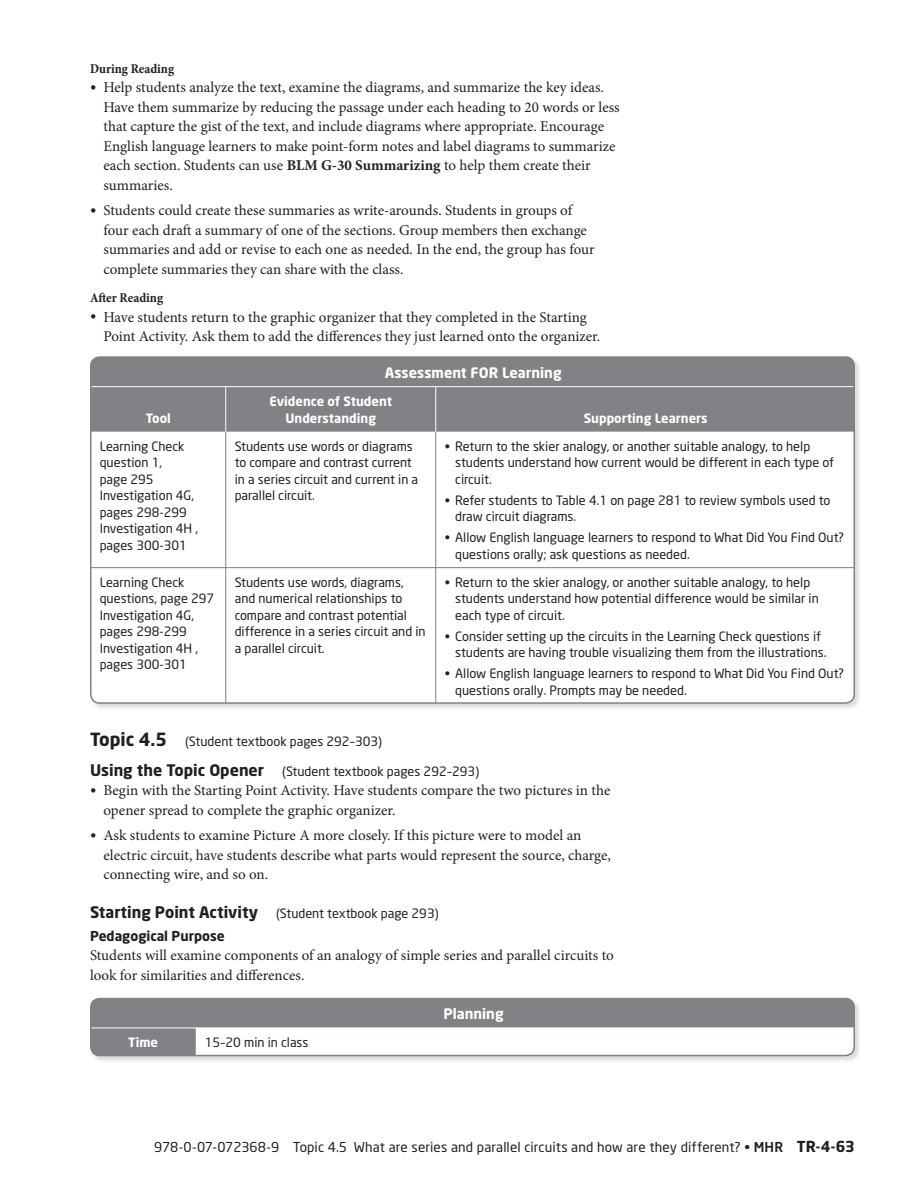
<style>
.page{position:relative;width:918px;height:1188px;background:#fff}
.page>*{position:absolute;margin:0;border:0;box-sizing:border-box;transform-origin:0 0}
.t1{font:15px/19.5px "Minion Pro";color:#231f20}
.t2{font:700 14.25px "Neo Sans";color:#fff}
.t3{font:13.5px "Neo Sans";letter-spacing:.005em;color:#231f20}
.t4{font:700 condensed 13.5px "Minion Pro";color:#231f20}
.t5{font:700 13.5px "Neo Sans";color:#231f20}
.t6{font:12.75px/16.5px "Neo Sans";color:#231f20}
.t7{font:700 12.75px/16.5px "Neo Sans";color:#fff;text-align:center}
.s1{font-size:16.5px}
.s2{font-weight:700}
.s3{font-weight:700;font-size:18px}
.s4{font-weight:700;font-size:15.75px}
.s5{font-weight:500}
.s6{font-weight:700;font-size:15px}
</style>
<div class="page">
<div style="left:93px;top:358px;width:761px;height:73px;background:#808285"></div>
<hr style="left:225px;top:387px;width:1px;height:45px;background:#fff">
<hr style="left:435px;top:387px;width:1px;height:45px;background:#fff">
<svg style="left:91px;top:431px;width:763px;height:272px"></svg>
<hr style="left:91px;top:386px;width:345px;height:1px;background:#fff">
<hr style="left:436px;top:386px;width:418px;height:1px;background:#fff">
<div style="left:90px;top:356px;width:765px;height:348px;border:2px solid #808285;border-radius:9px"></div>
<img style="left:90px;top:998px;width:769px;height:63px">
<svg style="left:91px;top:999px;width:763px;height:57px"></svg>
<hr style="left:91px;top:1028px;width:105px;height:1px;background:#fff">
<hr style="left:196px;top:1028px;width:658px;height:1px;background:#fff">
<div style="left:90px;top:998px;width:765px;height:58px;border:2px solid #808285;border-radius:9px"></div>
<p class="t4" style="left:90px;top:63px;width:86px">During Reading</p>
<p class="t1" style="left:104px;top:79px;width:518px;text-indent:-14px"><span class="s1">•</span> Help students analyze the text, examine the diagrams, and summarize the key ideas.<br>Have them summarize by reducing the passage under each heading to 20 words or less that capture the gist of the text, and include diagrams where appropriate. Encourage English language learners to make point-form notes and label diagrams to summarize each section. Students can use <span class="s2">BLM G-30 Summarizing</span> to help them create their summaries.</p>
<p class="t1" style="left:104px;top:202px;width:493px;text-indent:-14px"><span class="s1">•</span> Students could create these summaries as write-arounds. Students in groups of four each draft a summary of one of the sections. Group members then exchange summaries and add or revise to each one as needed. In the end, the group has four complete summaries they can share with the class.</p>
<p class="t4" style="left:90px;top:293px;width:75px">After Reading</p>
<p class="t1" style="left:104px;top:308px;width:498px;text-indent:-14px"><span class="s1">•</span> Have students return to the graphic organizer that they completed in the Starting<br>Point Activity. Ask them to add the differences they just learned onto the organizer.</p>
<p class="t2" style="left:385px;top:367px;width:178px">Assessment FOR Learning</p>
<p class="t7" style="left:146px;top:411px;width:27px">Tool</p>
<p class="t7" style="left:269px;top:394px;width:124px">Evidence of Student<br>Understanding</p>
<p class="t7" style="left:584px;top:411px;width:125px">Supporting Learners</p>
<p class="t6" style="left:100px;top:439px;width:100px">Learning Check question 1,<br>page 295<br>Investigation 4G, pages 298-299<br>Investigation 4H , pages 300-301</p>
<p class="t6" style="left:235px;top:439px;width:185px">Students use words or diagrams to compare and contrast current in a series circuit and current in a parallel circuit.</p>
<p class="t6" style="left:455px;top:439px;width:380px;text-indent:-10px">• Return to the skier analogy, or another suitable analogy, to help students understand how current would be different in each type of circuit.</p>
<p class="t6" style="left:455px;top:493px;width:377px;text-indent:-10px">• Refer students to Table 4.1 on page 281 to review symbols used to draw circuit diagrams.</p>
<p class="t6" style="left:455px;top:530px;width:391px;text-indent:-10px">• Allow English language learners to respond to What Did You Find Out? questions orally; ask questions as needed.</p>
<p class="t6" style="left:100px;top:575px;width:116px">Learning Check questions, page 297<br>Investigation 4G, pages 298-299<br>Investigation 4H , pages 300-301</p>
<p class="t6" style="left:235px;top:575px;width:192px">Students use words, diagrams, and numerical relationships to compare and contrast potential difference in a series circuit and in a parallel circuit.</p>
<p class="t6" style="left:455px;top:575px;width:365px;text-indent:-10px">• Return to the skier analogy, or another suitable analogy, to help students understand how potential difference would be similar in each type of circuit.</p>
<p class="t6" style="left:455px;top:629px;width:373px;text-indent:-10px">• Consider setting up the circuits in the Learning Check questions if students are having trouble visualizing them from the illustrations.</p>
<p class="t6" style="left:455px;top:666px;width:391px;text-indent:-10px">• Allow English language learners to respond to What Did You Find Out? questions orally. Prompts may be needed.</p>
<p class="t6" style="left:90px;top:734px;width:294px"><span class="s3">Topic 4.5</span> (Student textbook pages 292–303)</p>
<p class="t6" style="left:90px;top:764px;width:391px"><span class="s4">Using the Topic Opener</span> (Student textbook pages 292–293)</p>
<p class="t1" style="left:104px;top:782px;width:509px;text-indent:-14px"><span class="s1">•</span> Begin with the Starting Point Activity. Have students compare the two pictures in the opener spread to complete the graphic organizer.</p>
<p class="t1" style="left:104px;top:827px;width:509px;text-indent:-14px"><span class="s1">•</span> Ask students to examine Picture A more closely. If this picture were to model an electric circuit, have students describe what parts would represent the source, charge, connecting wire, and so on.</p>
<p class="t6" style="left:90px;top:907px;width:350px"><span class="s4">Starting Point Activity</span> (Student textbook page 293)</p>
<p class="t5" style="left:90px;top:930px;width:136px">Pedagogical Purpose</p>
<p class="t1" style="left:90px;top:947px;width:525px">Students will examine components of an analogy of simple series and parallel circuits to look for similarities and differences.</p>
<p class="t2" style="left:443px;top:1008px;width:62px">Planning</p>
<p class="t7" style="left:128px;top:1036px;width:31px">Time</p>
<p class="t6" style="left:205px;top:1035px;width:105px">15–20 min in class</p>
<p class="t3" style="left:154px;top:1142px;width:702px">978-0-07-072368-9 Topic 4.5 What are series and parallel circuits and how are they different? • <span class="s5">MHR</span> <span class="s6">TR-4-63</span></p>
</div>
